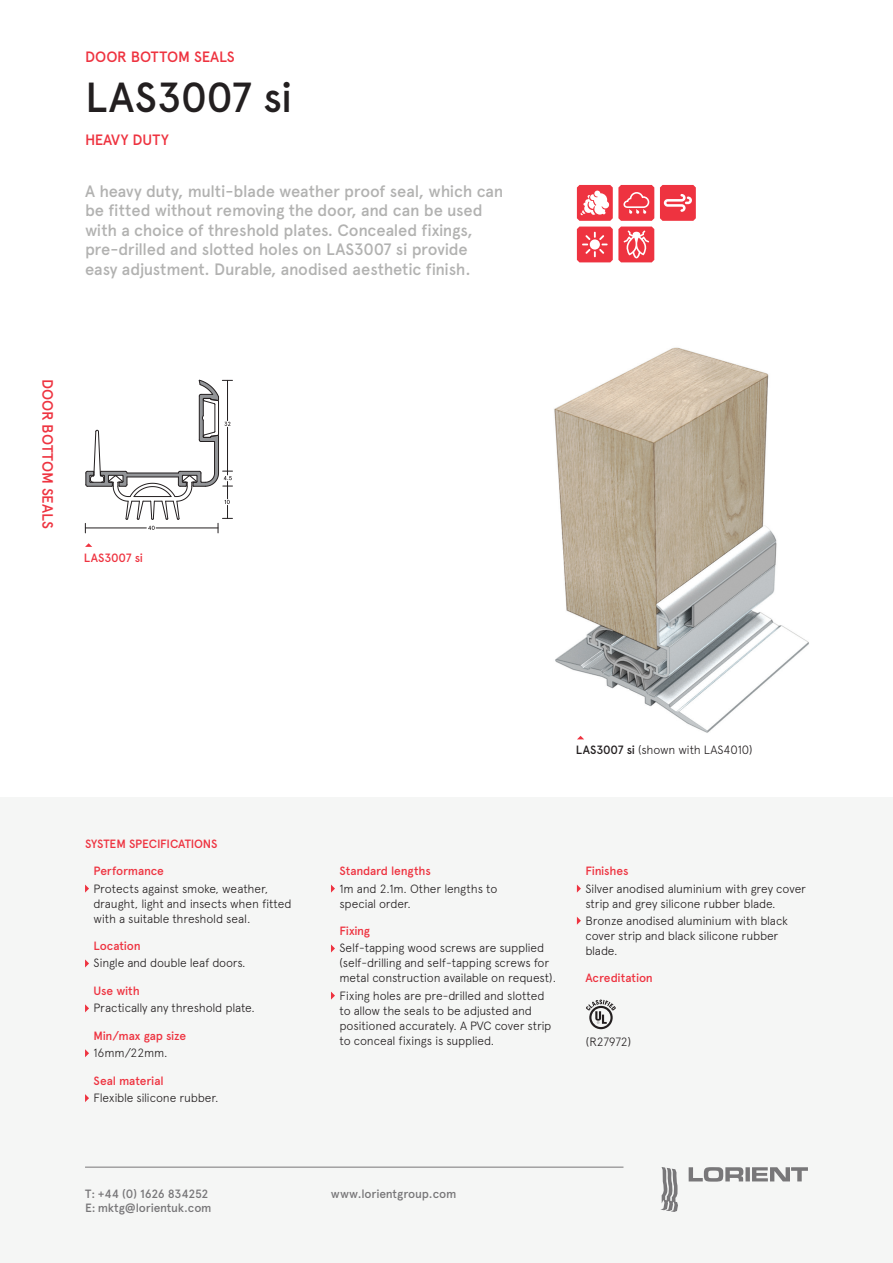
<style>
.page{position:relative;width:893px;height:1263px;background:#fff}
.page>*{position:absolute;margin:0;border:0;box-sizing:border-box;transform-origin:0 0}
.Heading__LRG_product{font:500 42px "Apercu Pro";letter-spacing:-.015em;color:#231f20}
.Product_description{font:500 16.5px/19.5px "Apercu Pro";letter-spacing:-.015em;color:#b2b2b1}
.Heading__Product_des{font:500 15px "Apercu Pro";letter-spacing:-.01em;color:#ee3340}
.Duty_level{font:500 15px "Apercu Pro";color:#ee3340}
.Spec_copy_Last_bulle{font:300 12px/15px "Apercu Pro";letter-spacing:-.015em;color:#231f20}
.Spec_copy_bullet_cop{font:300 12px/15px "Apercu Pro";letter-spacing:-.015em;color:#231f20}
.Spec_sub_heading{font:500 12px "Apercu Pro";letter-spacing:-.01em;color:#ee3340}
.t1{font:500 12px/14.4px "Apercu Pro";letter-spacing:-.02em;color:#787779}
.Lorient_Body{font:300 12px "Apercu Pro";letter-spacing:-.015em;color:#231f20}
.System_spec_title{font:500 12px "Apercu Pro";letter-spacing:-.015em;color:#ee3340}
.Spec_copy_bullet_cop-2{font:500 12px "Apercu Pro";letter-spacing:-.01em;color:#ee3340}
.Lorient_Body-2{font:500 12px "Apercu Pro";letter-spacing:-.015em;color:#ee3340}
.Spec_copy_Last_bulle-2{font:500 12px "Apercu Pro";letter-spacing:-.02em;color:#ee3340}
.s1{font-weight:500}
</style>
<div class="page">
<div style="left:0;top:797px;width:893px;height:466px;background:#f5f6f5"></div>
<img style="left:554px;top:347px;width:255px;height:386px">
<svg style="left:85px;top:380px;width:147px;height:153px"></svg>
<svg style="left:85px;top:543px;width:7px;height:4px"></svg>
<svg style="left:85px;top:884px;width:4px;height:8px"></svg>
<svg style="left:85px;top:959px;width:4px;height:8px"></svg>
<svg style="left:85px;top:1004px;width:4px;height:8px"></svg>
<svg style="left:85px;top:1049px;width:4px;height:8px"></svg>
<svg style="left:85px;top:1094px;width:4px;height:8px"></svg>
<svg style="left:331px;top:884px;width:4px;height:8px"></svg>
<svg style="left:331px;top:944px;width:4px;height:8px"></svg>
<svg style="left:331px;top:991px;width:4px;height:8px"></svg>
<svg style="left:577px;top:884px;width:4px;height:8px"></svg>
<svg style="left:577px;top:917px;width:4px;height:8px"></svg>
<svg style="left:586px;top:999px;width:30px;height:30px"></svg>
<svg style="left:660px;top:185px;width:36px;height:36px"></svg>
<svg style="left:577px;top:227px;width:77px;height:35px"></svg>
<svg style="left:577px;top:185px;width:77px;height:36px"></svg>
<svg style="left:577px;top:736px;width:7px;height:3px"></svg>
<svg style="left:660px;top:1167px;width:18px;height:45px"></svg>
<svg style="left:689px;top:1167px;width:119px;height:14px"></svg>
<hr style="left:85px;top:1167px;width:538px;height:1px;background:#787779">
<p class="Heading__Product_des" style="left:85px;top:45px;width:151px">DOOR BOTTOM SEALS</p>
<p class="Heading__LRG_product" style="left:85px;top:66px;width:209px">LAS3007 si</p>
<p class="Duty_level" style="left:85px;top:128px;width:85px">HEAVY DUTY</p>
<p class="Product_description" style="left:85px;top:180px;width:420px">A heavy duty, multi-blade weather proof seal, which can be fitted without removing the door, and can be used with a choice of threshold plates. Concealed fixings, pre-drilled and slotted holes on LAS3007 si provide easy adjustment. Durable, anodised aesthetic finish.</p>
<p class="Heading__Product_des" style="left:59px;top:379px;width:151px;rotate:90deg">DOOR BOTTOM SEALS</p>
<p class="Lorient_Body-2" style="left:84px;top:548px;width:61px">LAS3007 si</p>
<p class="System_spec_title" style="left:85px;top:834px;width:134px">SYSTEM SPECIFICATIONS</p>
<p class="Spec_sub_heading" style="left:94px;top:862px;width:72px">Performance</p>
<p class="Spec_copy_Last_bulle" style="left:94px;top:880px;width:200px">Protects against smoke, weather, draught, light and insects when fitted with a suitable threshold seal.</p>
<p class="Spec_sub_heading" style="left:94px;top:937px;width:49px">Location</p>
<p class="Spec_copy_Last_bulle" style="left:94px;top:955px;width:154px">Single and double leaf doors.</p>
<p class="Spec_sub_heading" style="left:94px;top:982px;width:48px">Use with</p>
<p class="Spec_copy_Last_bulle" style="left:94px;top:999px;width:163px">Practically any threshold plate.</p>
<p class="Spec_sub_heading" style="left:94px;top:1027px;width:94px">Min/max gap size</p>
<p class="Spec_copy_Last_bulle" style="left:94px;top:1044px;width:75px">16mm/22mm.</p>
<p class="Spec_sub_heading" style="left:94px;top:1072px;width:72px">Seal material</p>
<p class="Spec_copy_Last_bulle" style="left:94px;top:1089px;width:126px">Flexible silicone rubber.</p>
<p class="Lorient_Body" style="left:576px;top:741px;width:178px"><span class="s1">LAS3007 si</span> (shown with LAS4010)</p>
<p class="Spec_sub_heading" style="left:339px;top:862px;width:93px">Standard lengths</p>
<p class="Spec_copy_Last_bulle" style="left:339px;top:880px;width:159px">1m and 2.1m. Other lengths to special order.</p>
<p class="Spec_copy_Last_bulle-2" style="left:339px;top:922px;width:32px">Fixing</p>
<p class="Spec_copy_bullet_cop" style="left:339px;top:940px;width:218px">Self-tapping wood screws are supplied (self-drilling and self-tapping screws for metal construction available on request).</p>
<p class="Spec_copy_Last_bulle" style="left:339px;top:987px;width:213px">Fixing holes are pre-drilled and slotted to allow the seals to be adjusted and positioned accurately. A PVC cover strip to conceal fixings is supplied.</p>
<p class="Spec_sub_heading" style="left:585px;top:862px;width:45px">Finishes</p>
<p class="Spec_copy_bullet_cop" style="left:585px;top:880px;width:222px">Silver anodised aluminium with grey cover strip and grey silicone rubber blade.</p>
<p class="Spec_copy_bullet_cop" style="left:585px;top:912px;width:204px">Bronze anodised aluminium with black cover strip and black silicone rubber blade.</p>
<p class="Spec_copy_bullet_cop-2" style="left:585px;top:969px;width:69px">Acreditation</p>
<p class="Spec_copy_Last_bulle" style="left:586px;top:1033px;width:47px">(R27972)</p>
<p class="t1" style="left:85px;top:1185px;width:128px">T: +44 (0) 1626 834252<br>E: mktg@lorientuk.com</p>
<p class="t1" style="left:331px;top:1185px;width:127px">www.lorientgroup.com</p>
</div>
